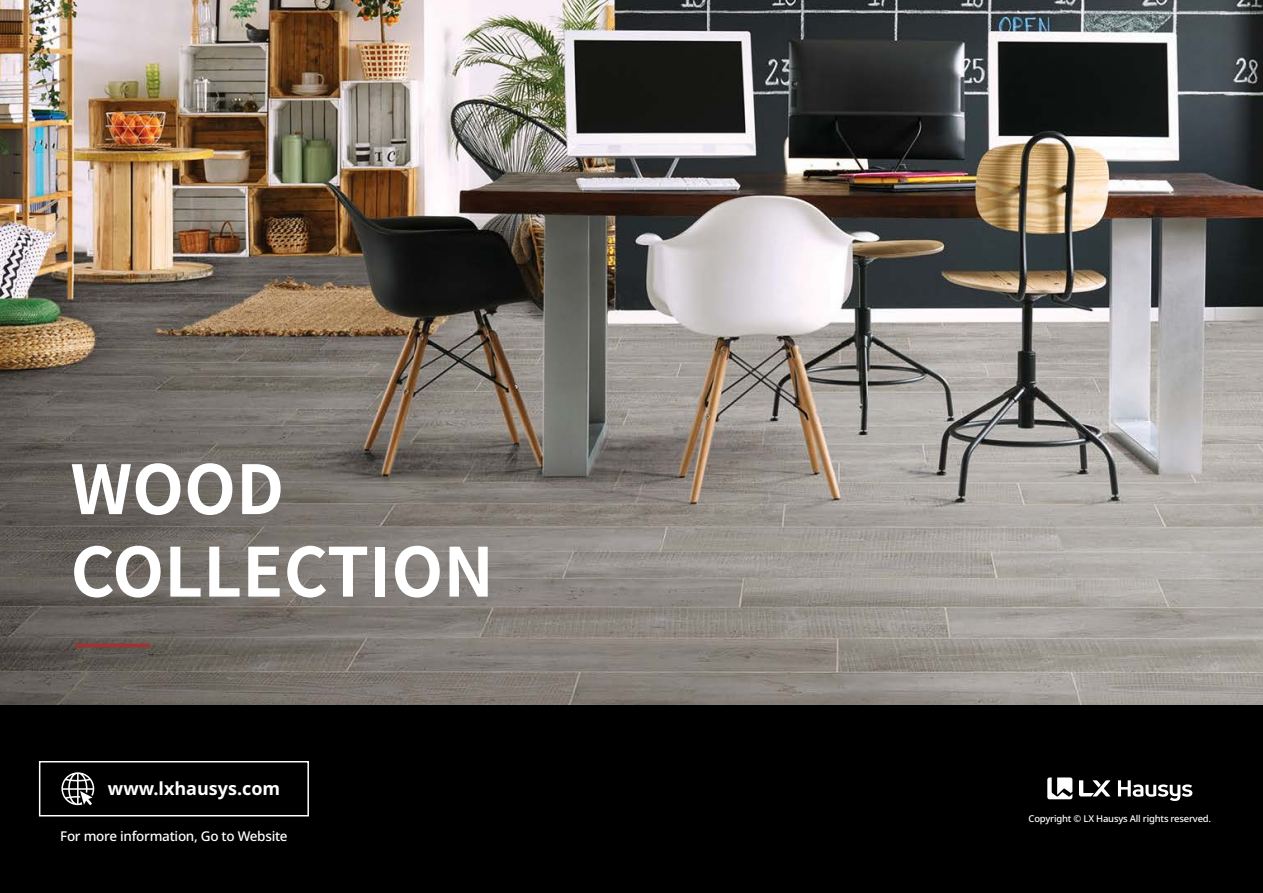
<style>
.page{position:relative;width:1263px;height:893px;background:#fff}
.page>*{position:absolute;margin:0;border:0;box-sizing:border-box;transform-origin:0 0}
.t1{font:700 67.5px "Noto Sans CJ Kkr";color:#fff}
.t2{font:700 18px "Noto Sans";color:#fff}
.t3{font:500 13.5px "Noto Sans";letter-spacing:-.02em;color:#fff}
.t4{font:500 9.45px "Noto Sans";letter-spacing:-.02em;color:#fff}
</style>
<div class="page">
<img style="left:0;top:0;width:1263px;height:705px">
<div style="left:0;top:705px;width:1263px;height:188px;background:#000"></div>
<svg style="left:1118px;top:780px;width:74px;height:21px"></svg>
<svg style="left:1079px;top:780px;width:31px;height:16px"></svg>
<svg style="left:1047px;top:777px;width:25px;height:22px"></svg>
<div style="left:39px;top:761px;width:270px;height:55px;border:2px solid #fff"></div>
<svg style="left:61px;top:772px;width:33px;height:33px"></svg>
<svg style="left:75px;top:643px;width:75px;height:4px"></svg>
<p class="t1" style="left:70px;top:451px;width:215px">WOOD</p>
<p class="t1" style="left:70px;top:534px;width:425px">COLLECTION</p>
<p class="t2" style="left:108px;top:776px;width:174px">www.lxhausys.com</p>
<p class="t3" style="left:60px;top:826px;width:229px">For more information, Go to Website</p>
<p class="t4" style="left:1028px;top:811px;width:184px">Copyright © LX Hausys All rights reserved.</p>
</div>
